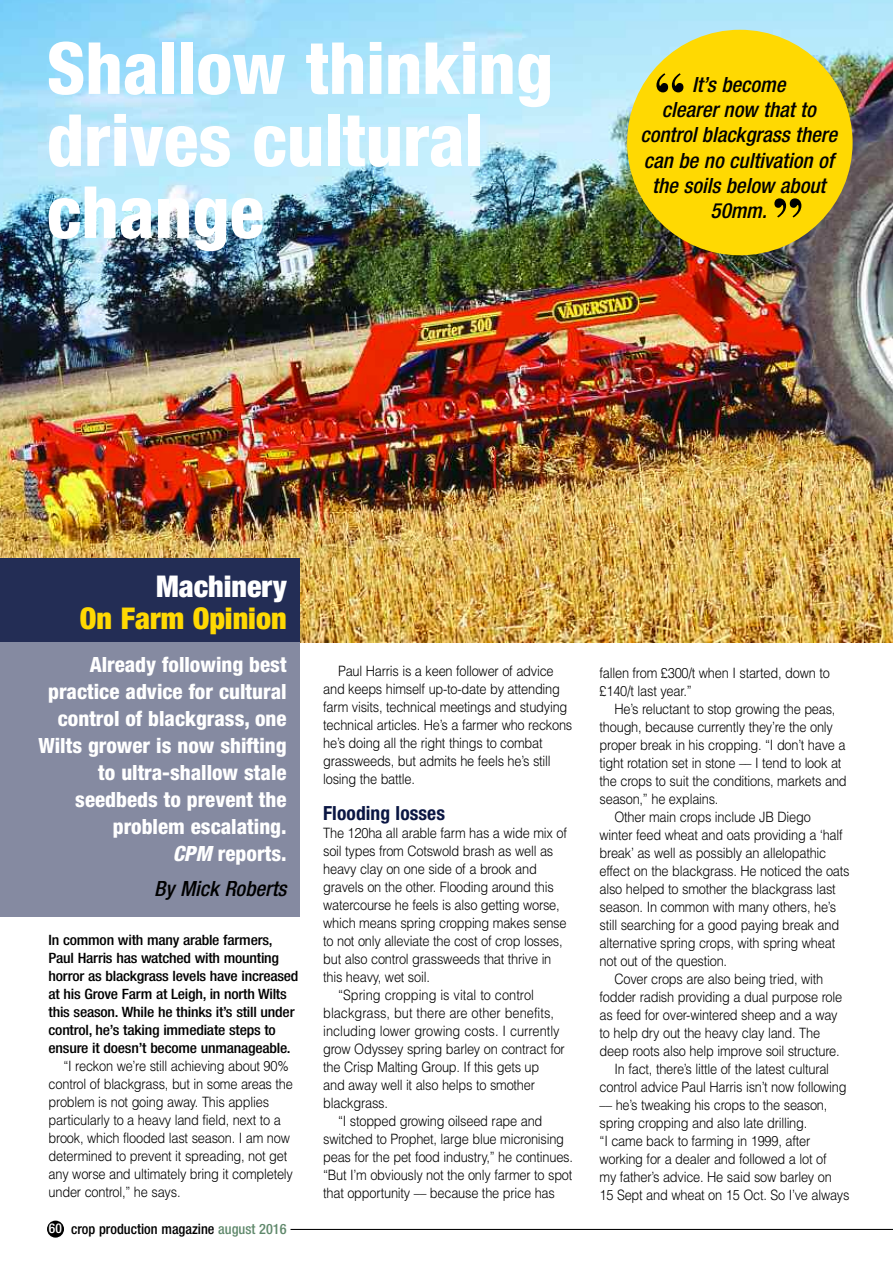
<style>
.page{position:relative;width:893px;height:1263px;background:#fff}
.page>*{position:absolute;margin:0;border:0;box-sizing:border-box;transform-origin:0 0}
.t1{font:800 condensed 72px/72px "Helvetica Neue";color:#fff}
.t2{font:700 58.95px "Bodoni BT";color:#000}
.t3{font:900 condensed 30px "Helvetica Neue";color:#ffd902}
.t4{font:900 condensed 30px "Helvetica Neue";color:#fff}
.t5{font:800 condensed 21px/27px "Helvetica Neue";color:#fff;text-align:right}
.t6{font:italic 500 condensed 21px/25.2px "Helvetica Neue";color:#000;text-align:center}
.t7{font:700 condensed 19.5px "Helvetica Neue";letter-spacing:.005em;color:#0a1643}
.t8{font:300 14.25px/18px "Helvetica";letter-spacing:-.015em;color:#000;scale:.9 1}
.t9{font:500 condensed 14.25px/18px "Helvetica Neue";letter-spacing:-.015em;color:#000;scale:1.1 1}
.t10{font:500 condensed 14.25px "Helvetica Neue";letter-spacing:-.015em;color:#000}
.s1{font-style:italic}
.s2{font-size:13.5px;color:#fff}
.s3{color:#60896c}
</style>
<div class="page">
<img style="left:0;top:0;width:893px;height:642px">
<div style="left:627px;top:30px;width:226px;height:225px;background:#ffd902;border-radius:50%"></div>
<div style="left:0;top:640px;width:299px;height:277px;background:#858aa1"></div>
<div style="left:0;top:559px;width:299px;height:83px;background:#232d55"></div>
<div style="left:47px;top:1220px;width:17px;height:17px;background:#000;border-radius:50%"></div>
<hr style="left:290px;top:1229px;width:603px;height:1px;background:#000">
<h1 class="t1" style="left:47px;top:39px;width:508px">Shallow thinking drives cultural change</h1>
<h2 class="t2" style="left:653px;top:74px;width:35px">“</h2>
<h3 class="t6" style="left:640px;top:74px;width:198px">It’s become<br>clearer now that to control blackgrass there can be no cultivation of the soils below about<br>50mm.</h3>
<h2 class="t2" style="left:771px;top:199px;width:35px">”</h2>
<h3 class="t4" style="left:156px;top:576px;width:132px">Machinery</h3>
<h3 class="t3" style="left:80px;top:607px;width:208px">On Farm Opinion</h3>
<h3 class="t5" style="left:38px;top:653px;width:250px">Already following best practice advice for cultural control of blackgrass, one<br>Wilts grower is now shifting to ultra-shallow stale seedbeds to prevent the problem escalating.<br><span class="s1">CPM</span> reports.</h3>
<h3 class="t6" style="left:154px;top:878px;width:134px">By Mick Roberts</h3>
<p class="t9" style="left:49px;top:932px;width:229px">In common with many arable farmers, Paul Harris has watched with mounting horror as blackgrass levels have increased at his Grove Farm at Leigh, in north Wilts this season. While he thinks it’s still under control, he’s taking immediate steps to ensure it doesn’t become unmanageable.</p>
<p class="t8" style="left:49px;top:1057px;width:273px;text-indent:15px">“I reckon we’re still achieving about 90% control of blackgrass, but in some areas the problem is not going away. This applies particularly to a heavy land field, next to a brook, which flooded last season. I am now determined to prevent it spreading, not get any worse and ultimately bring it completely under control,” he says.</p>
<p class="t10" style="left:49px;top:1224px;width:239px"><span class="s2">60</span> crop production magazine <span class="s3">august 2016</span></p>
<p class="t8" style="left:323px;top:662px;width:278px;text-indent:15px">Paul Harris is a keen follower of advice and keeps himself up-to-date by attending farm visits, technical meetings and studying technical articles. He’s a farmer who reckons he’s doing all the right things to combat grassweeds, but admits he feels he’s still losing the battle.</p>
<h3 class="t7" style="left:323px;top:806px;width:123px">Flooding losses</h3>
<p class="t8" style="left:323px;top:824px;width:272px">The 120ha all arable farm has a wide mix of</p>
<p class="t8" style="left:323px;top:842px;width:257px">soil types from Cotswold brash as well as</p>
<p class="t8" style="left:323px;top:860px;width:239px">heavy clay on one side of a brook and</p>
<p class="t8" style="left:323px;top:878px;width:258px">gravels on the other. Flooding around this</p>
<p class="t8" style="left:323px;top:896px;width:264px">watercourse he feels is also getting worse,</p>
<p class="t8" style="left:323px;top:914px;width:272px">which means spring cropping makes sense</p>
<p class="t8" style="left:323px;top:932px;width:268px">to not only alleviate the cost of crop losses,</p>
<p class="t8" style="left:323px;top:950px;width:255px">but also control grassweeds that thrive in</p>
<p class="t8" style="left:323px;top:968px;width:120px">this heavy, wet soil.</p>
<p class="t8" style="left:338px;top:986px;width:219px">“Spring cropping is vital to control</p>
<p class="t8" style="left:323px;top:1004px;width:258px">blackgrass, but there are other benefits,</p>
<p class="t8" style="left:323px;top:1022px;width:264px">including lower growing costs. I currently</p>
<p class="t8" style="left:323px;top:1040px;width:270px">grow Odyssey spring barley on contract for</p>
<p class="t8" style="left:323px;top:1058px;width:242px">the Crisp Malting Group. If this gets up</p>
<p class="t8" style="left:323px;top:1076px;width:237px">and away well it also helps to smother</p>
<p class="t8" style="left:323px;top:1094px;width:74px">blackgrass.</p>
<p class="t8" style="left:338px;top:1112px;width:229px">“I stopped growing oilseed rape and</p>
<p class="t8" style="left:323px;top:1130px;width:269px">switched to Prophet, large blue micronising</p>
<p class="t8" style="left:323px;top:1148px;width:279px">peas for the pet food industry,” he continues.</p>
<p class="t8" style="left:323px;top:1166px;width:278px">“But I’m obviously not the only farmer to spot</p>
<p class="t8" style="left:323px;top:1184px;width:259px">that opportunity –– because the price has</p>
<p class="t8" style="left:600px;top:664px;width:257px">fallen from £300/t when I started, down to £140/t last year.”</p>
<p class="t8" style="left:614px;top:700px;width:247px">He’s reluctant to stop growing the peas,</p>
<p class="t8" style="left:600px;top:718px;width:261px">though, because currently they’re the only</p>
<p class="t8" style="left:600px;top:736px;width:275px">proper break in his cropping. “I don’t have a</p>
<p class="t8" style="left:600px;top:754px;width:270px">tight rotation set in stone –– I tend to look at</p>
<p class="t8" style="left:600px;top:772px;width:276px">the crops to suit the conditions, markets and</p>
<p class="t8" style="left:600px;top:790px;width:134px">season,” he explains.</p>
<p class="t8" style="left:614px;top:808px;width:220px">Other main crops include JB Diego</p>
<p class="t8" style="left:600px;top:826px;width:272px">winter feed wheat and oats providing a ‘half</p>
<p class="t8" style="left:600px;top:844px;width:253px">break’ as well as possibly an allelopathic</p>
<p class="t8" style="left:600px;top:862px;width:279px">effect on the blackgrass. He noticed the oats</p>
<p class="t8" style="left:600px;top:880px;width:264px">also helped to smother the blackgrass last</p>
<p class="t8" style="left:600px;top:898px;width:264px">season. In common with many others, he’s</p>
<p class="t8" style="left:600px;top:916px;width:268px">still searching for a good paying break and</p>
<p class="t8" style="left:600px;top:934px;width:263px">alternative spring crops, with spring wheat</p>
<p class="t8" style="left:600px;top:952px;width:143px">not out of the question.</p>
<p class="t8" style="left:614px;top:970px;width:234px">Cover crops are also being tried, with</p>
<p class="t8" style="left:600px;top:988px;width:271px">fodder radish providing a dual purpose role</p>
<p class="t8" style="left:600px;top:1006px;width:266px">as feed for over-wintered sheep and a way</p>
<p class="t8" style="left:600px;top:1024px;width:247px">to help dry out the heavy clay land. The</p>
<p class="t8" style="left:600px;top:1042px;width:268px">deep roots also help improve soil structure.</p>
<p class="t8" style="left:614px;top:1060px;width:240px">In fact, there’s little of the latest cultural</p>
<p class="t8" style="left:600px;top:1078px;width:276px">control advice Paul Harris isn’t now following</p>
<p class="t8" style="left:600px;top:1096px;width:255px">–– he’s tweaking his crops to the season,</p>
<p class="t8" style="left:600px;top:1114px;width:232px">spring cropping and also late drilling.</p>
<p class="t8" style="left:600px;top:1132px;width:236px">“I came back to farming in 1999, after</p>
<p class="t8" style="left:600px;top:1150px;width:254px">working for a dealer and followed a lot of</p>
<p class="t8" style="left:600px;top:1168px;width:260px">my father’s advice. He said sow barley on</p>
<p class="t8" style="left:600px;top:1186px;width:279px">15 Sept and wheat on 15 Oct. So I’ve always</p>
</div>
